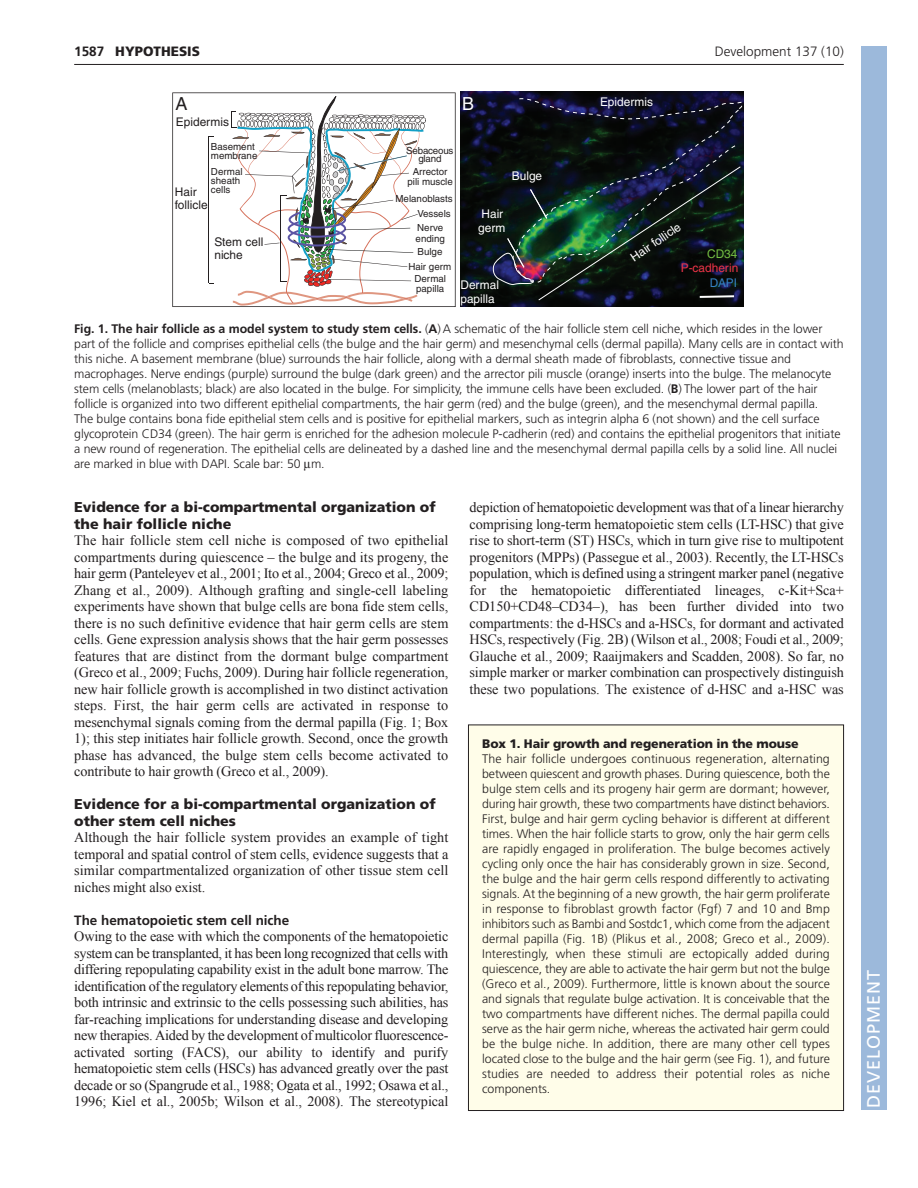
<style>
.page{position:relative;width:918px;height:1188px;background:#fff}
.page>*{position:absolute;margin:0;border:0;box-sizing:border-box;transform-origin:0 0}
.t1{font:18px "Frutiger LT Std";letter-spacing:.055em;color:#fff}
.t2{font:18px "Helvetica";color:#fff}
.t3{font:18px "Helvetica";color:#231f20}
.t4{font:14.25px/16.5px "Times New Roman";letter-spacing:-.005em;color:#231f20;text-align:justify}
.t5{font:900 14.25px/16.5px "Frutiger LT Std";color:#231f20}
.t6{font:700 13.5px "Frutiger LT Std";color:#231f20}
.t7{font:300 13.5px "Frutiger LT Std";color:#231f20}
.t8{font:900 13.5px "Frutiger LT Std";color:#231f20}
.t9{font:300 12.3px/15px "Frutiger LT Std";letter-spacing:-.005em;color:#231f20;text-align:justify}
.t10{font:900 12.3px "Frutiger LT Std";letter-spacing:-.005em;color:#231f20}
.t11{font:12px/13.5px "Helvetica";color:#fff}
.t12{font:12px "Helvetica";color:#ee3447}
.t13{font:12px "Helvetica";color:#74bf43}
.t14{font:12px "Helvetica";color:#3481c3}
.t15{font:11.85px/12.9px "Helvetica";color:#231f20}
.t16{font:9.75px/9px "Helvetica";color:#231f20}
.t17{font:9.75px/9px "Helvetica";letter-spacing:-.02em;color:#231f20;text-align:center}
.s1{font-weight:700}
</style>
<div class="page">
<hr style="left:74px;top:64px;width:770px;height:1px;background:#231f20">
<div style="left:468px;top:725px;width:376px;height:386px;background:#fffde9"></div>
<div style="left:468px;top:725px;width:376px;height:386px;border:1px solid #231f20"></div>
<img style="left:460px;top:92px;width:283px;height:215px">
<svg style="left:172px;top:92px;width:284px;height:215px"></svg>
<hr style="left:209px;top:136px;width:1px;height:147px;background:#231f20">
<svg style="left:230px;top:96px;width:196px;height:210px"></svg>
<svg style="left:493px;top:98px;width:249px;height:202px;background:#121e21"></svg>
<div style="left:861px;top:46px;width:25px;height:1064px;background:#9cb9db"></div>
<p class="t6" style="left:74px;top:46px;width:32px">1587</p>
<p class="t8" style="left:115px;top:46px;width:86px">HYPOTHESIS</p>
<p class="t7" style="left:715px;top:46px;width:131px">Development 137 (10)</p>
<h1 class="t3" style="left:175px;top:97px;width:14px">A</h1>
<p class="t15" style="left:176px;top:116px;width:55px">Epidermis</p>
<p class="t16" style="left:211px;top:143px;width:48px">Basement membrane</p>
<p class="t16" style="left:211px;top:168px;width:33px">Dermal sheath cells</p>
<p class="t15" style="left:175px;top:187px;width:34px">Hair follicle</p>
<p class="t15" style="left:214px;top:236px;width:50px">Stem cell niche</p>
<h1 class="t2" style="left:462px;top:97px;width:13px">B</h1>
<p class="t11" style="left:600px;top:96px;width:55px">Epidermis</p>
<p class="t17" style="left:406px;top:147px;width:49px">Sebaceous gland</p>
<p class="t16" style="left:407px;top:167px;width:47px;line-height:10.5px;text-align:center">Arrector pili muscle</p>
<p class="t16" style="left:395px;top:195px;width:59px">Melanoblasts</p>
<p class="t11" style="left:512px;top:170px;width:32px">Bulge</p>
<p class="t16" style="left:417px;top:210px;width:35px">Vessels</p>
<p class="t16" style="left:416px;top:224px;width:31px;line-height:10.5px">Nerve ending</p>
<p class="t16" style="left:408px;top:245px;width:45px;line-height:14.7px;text-align:center">Bulge<br>Hair germ</p>
<p class="t16" style="left:414px;top:275px;width:33px;line-height:9.9px">Dermal papilla</p>
<p class="t11" style="left:478px;top:208px;width:29px">Hair germ</p>
<p class="t11" style="left:460px;top:280px;width:40px">Dermal papilla</p>
<p class="t11" style="left:629px;top:253px;width:60px;rotate:-34deg">Hair follicle</p>
<p class="t13" style="left:707px;top:250px;width:32px">CD34</p>
<p class="t12" style="left:681px;top:264px;width:59px">P-cadherin</p>
<p class="t14" style="left:710px;top:278px;width:29px">DAPI</p>
<p class="t9" style="left:74px;top:323px;width:771px;text-align:left"><span class="s1">Fig. 1. The hair follicle as a model system to study stem cells.</span> (<span class="s1">A</span>) A schematic of the hair follicle stem cell niche, which resides in the lower part of the follicle and comprises epithelial cells (the bulge and the hair germ) and mesenchymal cells (dermal papilla). Many cells are in contact with this niche. A basement membrane (blue) surrounds the hair follicle, along with a dermal sheath made of fibroblasts, connective tissue and macrophages. Nerve endings (purple) surround the bulge (dark green) and the arrector pili muscle (orange) inserts into the bulge. The melanocyte stem cells (melanoblasts; black) are also located in the bulge. For simplicity, the immune cells have been excluded. (<span class="s1">B</span>) The lower part of the hair follicle is organized into two different epithelial compartments, the hair germ (red) and the bulge (green), and the mesenchymal dermal papilla.<br>The bulge contains bona fide epithelial stem cells and is positive for epithelial markers, such as integrin alpha 6 (not shown) and the cell surface glycoprotein CD34 (green). The hair germ is enriched for the adhesion molecule P-cadherin (red) and contains the epithelial progenitors that initiate a new round of regeneration. The epithelial cells are delineated by a dashed line and the mesenchymal dermal papilla cells by a solid line. All nuclei are marked in blue with DAPI. Scale bar: 50 m.</p>
<p class="t5" style="left:74px;top:500px;width:363px">Evidence for a bi-compartmental organization of the hair follicle niche</p>
<p class="t4" style="left:74px;top:532px;width:376px">The hair follicle stem cell niche is composed of two epithelial compartments during quiescence – the bulge and its progeny, the hair germ (Panteleyev et al., 2001; Ito et al., 2004; Greco et al., 2009; Zhang et al., 2009). Although grafting and single-cell labeling experiments have shown that bulge cells are bona fide stem cells, there is no such definitive evidence that hair germ cells are stem cells. Gene expression analysis shows that the hair germ possesses features that are distinct from the dormant bulge compartment (Greco et al., 2009; Fuchs, 2009). During hair follicle regeneration, new hair follicle growth is accomplished in two distinct activation steps. First, the hair germ cells are activated in response to mesenchymal signals coming from the dermal papilla (Fig. 1; Box 1); this step initiates hair follicle growth. Second, once the growth phase has advanced, the bulge stem cells become activated to contribute to hair growth (Greco et al., 2009).</p>
<p class="t5" style="left:74px;top:797px;width:363px">Evidence for a bi-compartmental organization of other stem cell niches</p>
<p class="t4" style="left:74px;top:829px;width:376px">Although the hair follicle system provides an example of tight temporal and spatial control of stem cells, evidence suggests that a similar compartmentalized organization of other tissue stem cell niches might also exist.</p>
<p class="t6" style="left:74px;top:915px;width:217px">The hematopoietic stem cell niche</p>
<p class="t4" style="left:74px;top:928px;width:376px">Owing to the ease with which the components of the hematopoietic system can be transplanted, it has been long recognized that cells with differing repopulating capability exist in the adult bone marrow. The identification of the regulatory elements of this repopulating behavior, both intrinsic and extrinsic to the cells possessing such abilities, has far-reaching implications for understanding disease and developing new therapies. Aided by the development of multicolor fluorescence&shy;activated sorting (FACS), our ability to identify and purify hematopoietic stem cells (HSCs) has advanced greatly over the past decade or so (Spangrude et al., 1988; Ogata et al., 1992; Osawa et al., 1996; Kiel et al., 2005b; Wilson et al., 2008). The stereotypical</p>
<p class="t4" style="left:470px;top:499px;width:376px">depiction of hematopoietic development was that of a linear hierarchy comprising long-term hematopoietic stem cells (LT-HSC) that give rise to short-term (ST) HSCs, which in turn give rise to multipotent progenitors (MPPs) (Passegue et al., 2003). Recently, the LT-HSCs population, which is defined using a stringent marker panel (negative for the hematopoietic differentiated lineages, c-Kit+Sca+ CD150+CD48–CD34–), has been further divided into two compartments: the d-HSCs and a-HSCs, for dormant and activated HSCs, respectively (Fig. 2B) (Wilson et al., 2008; Foudi et al., 2009; Glauche et al., 2009; Raaijmakers and Scadden, 2008). So far, no simple marker or marker combination can prospectively distinguish these two populations. The existence of d-HSC and a-HSC was</p>
<p class="t10" style="left:482px;top:739px;width:318px">Box 1. Hair growth and regeneration in the mouse</p>
<p class="t9" style="left:482px;top:752px;width:349px">The hair follicle undergoes continuous regeneration, alternating between quiescent and growth phases. During quiescence, both the bulge stem cells and its progeny hair germ are dormant; however, during hair growth, these two compartments have distinct behaviors.<br>First, bulge and hair germ cycling behavior is different at different times. When the hair follicle starts to grow, only the hair germ cells are rapidly engaged in proliferation. The bulge becomes actively cycling only once the hair has considerably grown in size. Second, the bulge and the hair germ cells respond differently to activating signals. At the beginning of a new growth, the hair germ proliferate in response to fibroblast growth factor (Fgf) 7 and 10 and Bmp inhibitors such as Bambi and Sostdc1, which come from the adjacent dermal papilla (Fig. 1B) (Plikus et al., 2008; Greco et al., 2009).<br>Interestingly, when these stimuli are ectopically added during quiescence, they are able to activate the hair germ but not the bulge (Greco et al., 2009). Furthermore, little is known about the source and signals that regulate bulge activation. It is conceivable that the two compartments have different niches. The dermal papilla could serve as the hair germ niche, whereas the activated hair germ could be the bulge niche. In addition, there are many other cell types located close to the bulge and the hair germ (see Fig. 1), and future studies are needed to address their potential roles as niche components.</p>
<h1 class="t1" style="left:863px;top:1108px;width:140px;rotate:-90deg">DEVELOPMENT</h1>
</div>
